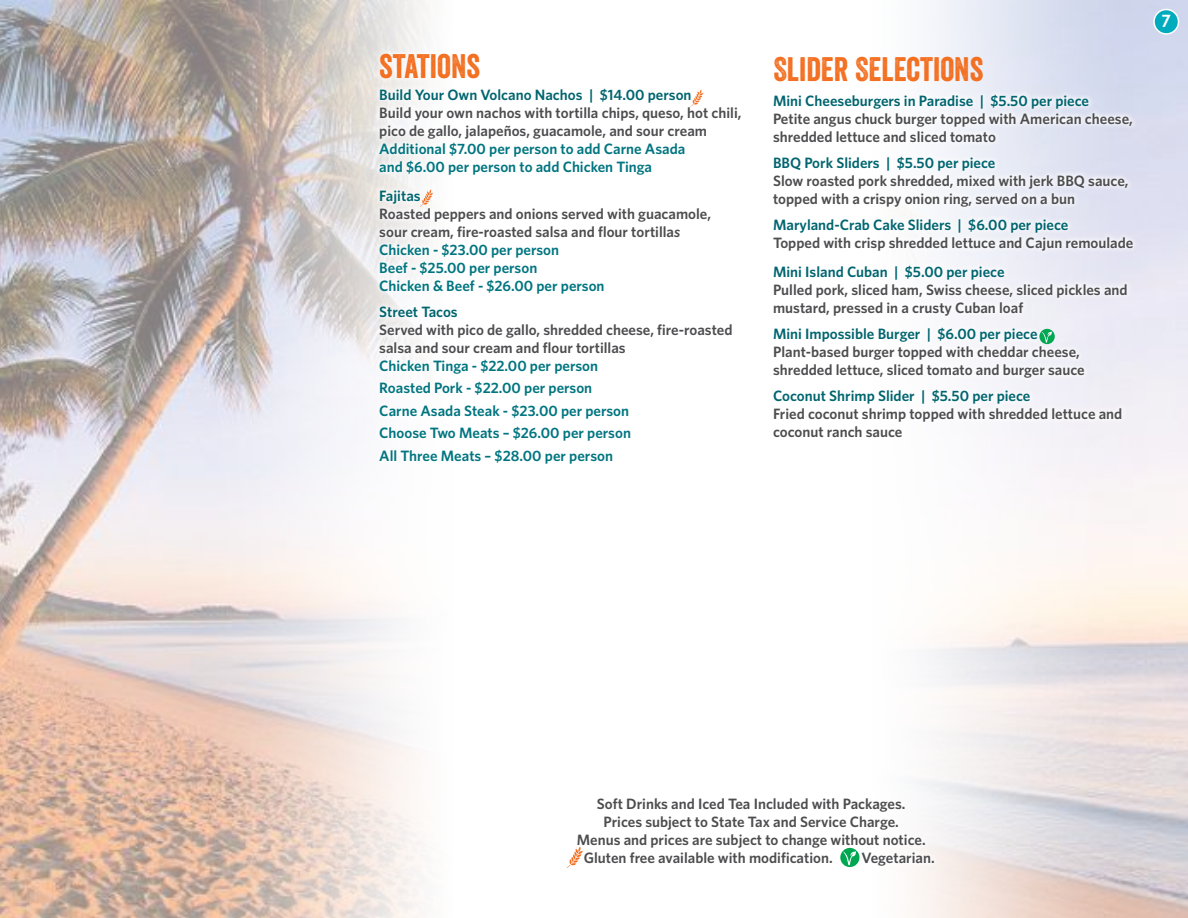
<style>
.page{position:relative;width:1188px;height:918px;background:#fff}
.page>*{position:absolute;margin:0;border:0;box-sizing:border-box;transform-origin:0 0}
.t1{font:33px "Veneer";color:#f36f21}
.t2{font:700 18px "Brandon Grotesque";color:#fff}
.t3{font:600 15px/18px "Whitney";color:#4d4d4f}
.t4{font:600 15px "Whitney";color:#00656f}
.t5{font:600 15px/22.5px "Whitney";color:#007580}
.s1{font-style:italic}
.s2{color:#007580}
</style>
<div class="page">
<img style="left:0;top:0;width:424px;height:918px">
<img style="left:208px;top:1px;width:359px;height:917px">
<div style="left:374px;top:48px;width:373px;height:422px;background:#fff"></div>
<svg style="left:690px;top:89px;width:14px;height:18px"></svg>
<svg style="left:420px;top:189px;width:14px;height:18px"></svg>
<svg style="left:881px;top:89px;width:257px;height:354px;fill:#f4f4f9"></svg>
<svg style="left:1039px;top:329px;width:16px;height:15px"></svg>
<div style="left:1154px;top:10px;width:24px;height:24px;background:#00abbd;border-radius:50%"></div>
<div style="left:1153px;top:9px;width:26px;height:26px;border:2px solid #fff;border-radius:50%"></div>
<div style="left:572px;top:792px;width:368px;height:80px;background:#fff"></div>
<svg style="left:567px;top:846px;width:17px;height:22px"></svg>
<svg style="left:840px;top:848px;width:19px;height:19px"></svg>
<h1 class="t1" style="left:379px;top:46px;width:102px">STATIONS</h1>
<p class="t4" style="left:379px;top:85px;width:314px">Build Your Own Volcano Nachos | $14.00 person</p>
<p class="t3" style="left:379px;top:104px;width:364px">Build your own nachos with tortilla chips, queso, hot chili, pico de gallo, jalapeños, guacamole, and sour cream</p>
<p class="t5" style="left:379px;top:140px;width:308px;line-height:18px">Additional $7.00 per person to add Carne Asada and $6.00 per person to add Chicken Tinga</p>
<p class="t4" style="left:379px;top:186px;width:43px">Fajitas</p>
<p class="t3" style="left:379px;top:204px;width:333px">Roasted peppers and onions served with guacamole, sour cream, fire-roasted salsa and flour tortilla<span class="s1">s </span><span class="s2">Chicken - $23.00 per person<br>Beef - $25.00 per person<br>Chicken &amp; Beef - $26.00 per person</span></p>
<p class="t4" style="left:379px;top:302px;width:80px">Street Tacos</p>
<p class="t3" style="left:379px;top:320px;width:355px">Served with pico de gallo, shredded cheese, fire-roasted salsa and sour cream and flour tortillas</p>
<p class="t5" style="left:379px;top:354px;width:253px">Chicken Tinga - $22.00 per person Roasted Pork - $22.00 per person Carne Asada Steak - $23.00 per person Choose Two Meats – $26.00 per person All Three Meats – $28.00 per person</p>
<h1 class="t1" style="left:773px;top:49px;width:211px">SLIDER SELECTIONS</h1>
<p class="t4" style="left:773px;top:91px;width:318px">Mini Cheeseburgers in Paradise | $5.50 per piece</p>
<p class="t3" style="left:773px;top:109px;width:361px">Petite angus chuck burger topped with American cheese, shredded lettuce and sliced tomato</p>
<p class="t4" style="left:773px;top:153px;width:224px">BBQ Pork Sliders | $5.50 per piece</p>
<p class="t3" style="left:773px;top:171px;width:357px">Slow roasted pork shredded, mixed with jerk BBQ sauce, topped with a crispy onion ring, served on a bun</p>
<p class="t4" style="left:773px;top:215px;width:297px">Maryland-Crab Cake Sliders | $6.00 per piece</p>
<p class="t3" style="left:773px;top:233px;width:362px">Topped with crisp shredded lettuce and Cajun remoulade</p>
<p class="t4" style="left:773px;top:262px;width:233px">Mini Island Cuban | $5.00 per piece</p>
<p class="t3" style="left:773px;top:280px;width:356px">Pulled pork, sliced ham, Swiss cheese, sliced pickles and mustard, pressed in a crusty Cuban loaf</p>
<p class="t4" style="left:773px;top:324px;width:266px">Mini Impossible Burger | $6.00 per piece</p>
<p class="t3" style="left:773px;top:342px;width:313px">Plant-based burger topped with cheddar cheese, shredded lettuce, sliced tomato and burger sauce</p>
<p class="t4" style="left:773px;top:386px;width:259px">Coconut Shrimp Slider | $5.50 per piece</p>
<p class="t3" style="left:773px;top:404px;width:351px">Fried coconut shrimp topped with shredded lettuce and coconut ranch sauce</p>
<p class="t2" style="left:1162px;top:9px;width:10px">7</p>
<p class="t3" style="left:597px;top:795px;width:310px">Soft Drinks and Iced Tea Included with Packages.</p>
<p class="t3" style="left:604px;top:813px;width:297px">Prices subject to State Tax and Service Charge.</p>
<p class="t3" style="left:577px;top:831px;width:350px">Menus and prices are subject to change without notice.</p>
<p class="t3" style="left:584px;top:849px;width:250px">Gluten free available with modification.</p>
<p class="t3" style="left:862px;top:849px;width:75px">Vegetarian.</p>
</div>
